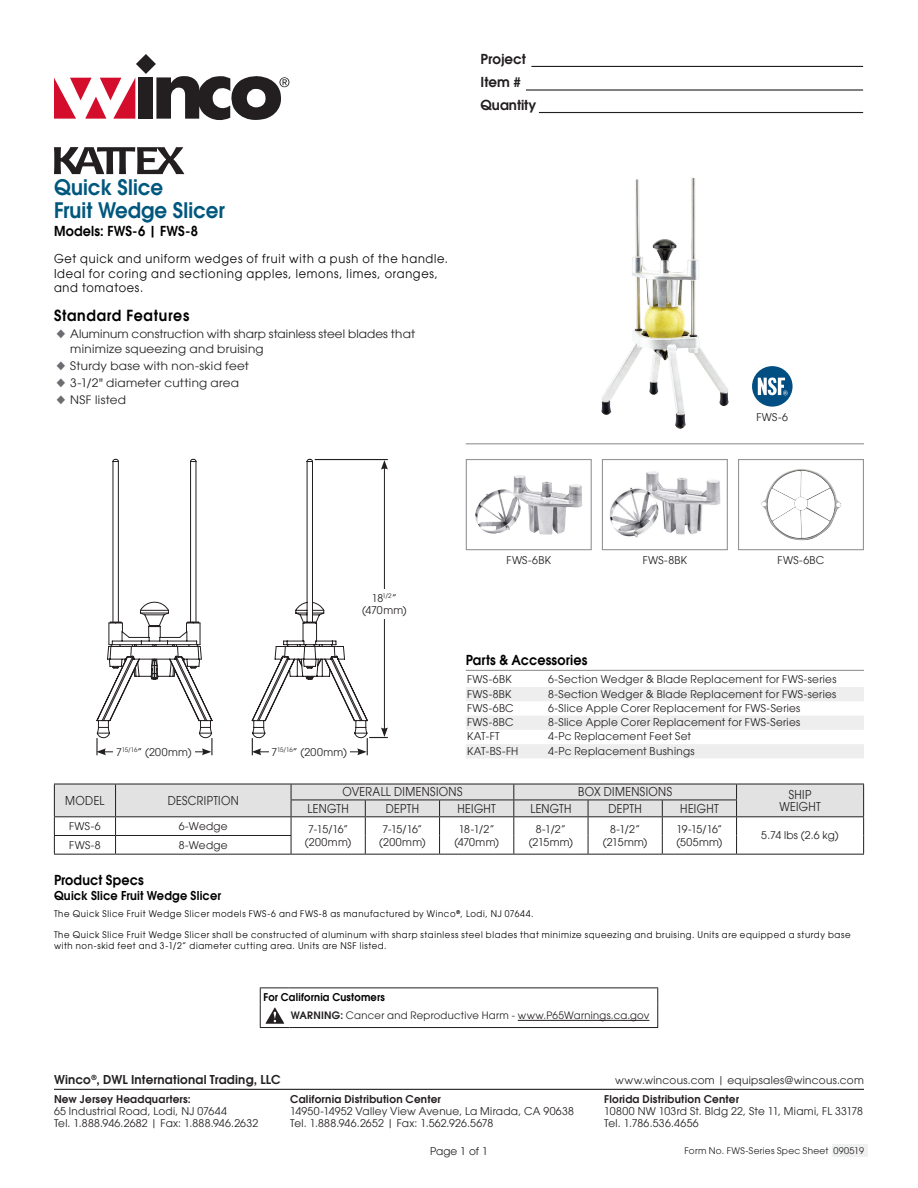
<style>
.page{position:relative;width:918px;height:1188px;background:#fff}
.page>*{position:absolute;margin:0;border:0;box-sizing:border-box;transform-origin:0 0}
.t1{font:600 21px "Avant Garde";color:#00577d;scale:.95 1}
.TABLE_TITLE_SMALL{font:600 15px "Avant Garde";letter-spacing:.05em;color:#000;scale:.95 1}
.TITLE_Small{font:600 13.5px "Avant Garde";letter-spacing:.01em;color:#000;scale:.95 1}
.t2{font:600 13.5px/22.8px "Avant Garde";color:#231f20}
.Description{font:600 13.5px "Avant Garde";letter-spacing:.01em;color:#000;scale:.95 1}
.Description-2{font:12px/14.4px "Avant Garde";letter-spacing:.065em;color:#000;scale:.95 1}
.SPECTRUM_Chart_Col_H{font:12px "Avant Garde";letter-spacing:.03em;color:#231f20;scale:.9 1}
.t3{font:600 12px "Avant Garde";letter-spacing:.015em;color:#231f20}
.Description-3{font:600 12px "Avant Garde";letter-spacing:.015em;color:#000;scale:.95 1}
.t4{font:11.4px/15px "Avant Garde";letter-spacing:.02em;color:#231f20;scale:1.05 1}
.TABLE__BODY_COPY{font:10.5px/12px "Avant Garde";letter-spacing:.025em;color:#231f20}
.TABLE__BODY_COPY_CEN{font:10.5px "Avant Garde";letter-spacing:.03em;color:#231f20}
.t5{font:600 10.5px "Avant Garde";letter-spacing:.02em;color:#231f20}
.Chart_Specs-Center{font:10.5px/12.6px "Avant Garde";letter-spacing:.035em;color:#231f20;text-align:center}
.Picture_Box_Text{font:10.5px "Avant Garde";letter-spacing:.03em;color:#231f20}
.TITLE_Small-2{font:600 10.5px "Avant Garde";letter-spacing:.02em;color:#000;scale:.95 1}
.TABLE__BODY_COPY-2{font:10.05px "Avant Garde";letter-spacing:.03em;color:#231f20}
.Description-4{font:9px/10.8px "Avant Garde";letter-spacing:.075em;color:#000;scale:.95 1}
.t6{font:9px "Avant Garde";letter-spacing:.03em;color:#231f20}
.s1{color:#6c6d70}
.s2{font-weight:600}
</style>
<div class="page">
<div style="left:832px;top:1144px;width:35px;height:13px;background:#f0f1f1"></div>
<hr style="left:54px;top:1089px;width:810px;height:1px;background:#231f20">
<hr style="left:531px;top:66px;width:332px;height:1px;background:#231f20">
<hr style="left:526px;top:89px;width:337px;height:2px;background:#231f20">
<hr style="left:539px;top:112px;width:324px;height:1px;background:#231f20">
<svg style="left:54px;top:54px;width:235px;height:66px"></svg>
<img style="left:601px;top:177px;width:92px;height:238px">
<hr style="left:466px;top:443px;width:398px;height:1px;background:#939598">
<hr style="left:466px;top:670px;width:398px;height:1px;background:#939598">
<svg style="left:466px;top:687px;width:398px;height:71px"></svg>
<svg style="left:54px;top:147px;width:130px;height:27px"></svg>
<div style="left:752px;top:366px;width:41px;height:41px;background:#014e82;border-radius:50%"></div>
<svg style="left:758px;top:377px;width:30px;height:19px"></svg>
<hr style="left:54px;top:854px;width:62px;height:1px;background:#231f20">
<hr style="left:116px;top:854px;width:175px;height:1px;background:#231f20">
<hr style="left:291px;top:854px;width:74px;height:1px;background:#231f20">
<hr style="left:365px;top:854px;width:75px;height:1px;background:#231f20">
<hr style="left:440px;top:854px;width:74px;height:1px;background:#231f20">
<hr style="left:514px;top:854px;width:74px;height:1px;background:#231f20">
<hr style="left:588px;top:854px;width:74px;height:1px;background:#231f20">
<hr style="left:662px;top:854px;width:75px;height:1px;background:#231f20">
<svg style="left:54px;top:784px;width:810px;height:70px"></svg>
<hr style="left:737px;top:854px;width:127px;height:1px;background:#231f20">
<img style="left:761px;top:469px;width:80px;height:71px">
<div style="left:738px;top:459px;width:126px;height:91px;border:1px solid #939598"></div>
<img style="left:609px;top:471px;width:112px;height:67px">
<div style="left:602px;top:459px;width:126px;height:91px;border:1px solid #939598"></div>
<img style="left:475px;top:475px;width:78px;height:60px">
<div style="left:466px;top:459px;width:126px;height:91px;border:1px solid #939598"></div>
<svg style="left:96px;top:459px;width:117px;height:296px"></svg>
<svg style="left:251px;top:459px;width:137px;height:296px"></svg>
<svg style="left:260px;top:988px;width:398px;height:40px"></svg>
<hr style="left:518px;top:1020px;width:131px;height:1px;background:#231f20">
<p class="t1" style="left:54px;top:174px;width:116px">Quick Slice</p>
<p class="t1" style="left:54px;top:197px;width:181px">Fruit Wedge Slicer</p>
<p class="TITLE_Small" style="left:54px;top:222px;width:153px">Models: FWS-6 | FWS-8</p>
<p class="Description-2" style="left:54px;top:252px;width:416px">Get quick and uniform wedges of fruit with a push of the handle.<br>Ideal for coring and sectioning apples, lemons, limes, oranges, and tomatoes.</p>
<p class="TABLE_TITLE_SMALL" style="left:54px;top:306px;width:144px">Standard Features</p>
<p class="t4" style="left:70px;top:327px;width:330px;text-indent:-16px"><span class="s1">♦</span> Aluminum construction with sharp stainless steel blades that minimize squeezing and bruising</p>
<p class="t4" style="left:54px;top:359px;width:187px"><span class="s1">♦</span> Sturdy base with non-skid feet</p>
<p class="t4" style="left:54px;top:376px;width:178px"><span class="s1">♦</span> 3-1/2" diameter cutting area</p>
<p class="t4" style="left:54px;top:393px;width:70px"><span class="s1">♦</span>NSF listed</p>
<p class="t2" style="left:481px;top:48px;width:57px">Project<br>Item #<br>Quantity</p>
<p class="Picture_Box_Text" style="left:756px;top:411px;width:33px">FWS-6</p>
<p class="Chart_Specs-Center" style="left:362px;top:592px;width:46px">18<sup>1/2</sup>” (470mm)</p>
<p class="Chart_Specs-Center" style="left:116px;top:746px;width:77px">7<sup>15/16</sup>” (200mm)</p>
<p class="Chart_Specs-Center" style="left:272px;top:746px;width:77px">7<sup>15/16</sup>” (200mm)</p>
<p class="Picture_Box_Text" style="left:507px;top:554px;width:46px">FWS-6BK</p>
<p class="Picture_Box_Text" style="left:643px;top:554px;width:46px">FWS-8BK</p>
<p class="Picture_Box_Text" style="left:778px;top:554px;width:48px">FWS-6BC</p>
<p class="TITLE_Small" style="left:466px;top:651px;width:129px">Parts &amp; Accessories</p>
<p class="TABLE__BODY_COPY" style="left:467px;top:673px;width:46px">FWS-6BK</p>
<p class="TABLE__BODY_COPY" style="left:548px;top:673px;width:290px">6-Section Wedger &amp; Blade Replacement for FWS-series</p>
<p class="TABLE__BODY_COPY" style="left:467px;top:688px;width:46px">FWS-8BK</p>
<p class="TABLE__BODY_COPY" style="left:548px;top:688px;width:290px">8-Section Wedger &amp; Blade Replacement for FWS-series</p>
<p class="TABLE__BODY_COPY" style="left:467px;top:702px;width:48px">FWS-6BC</p>
<p class="TABLE__BODY_COPY" style="left:548px;top:702px;width:254px">6-Slice Apple Corer Replacement for FWS-Series</p>
<p class="TABLE__BODY_COPY" style="left:467px;top:716px;width:48px">FWS-8BC</p>
<p class="TABLE__BODY_COPY" style="left:548px;top:716px;width:254px">8-Slice Apple Corer Replacement for FWS-Series</p>
<p class="TABLE__BODY_COPY" style="left:467px;top:731px;width:34px">KAT-FT</p>
<p class="TABLE__BODY_COPY" style="left:548px;top:731px;width:145px">4-Pc Replacement Feet Set</p>
<p class="TABLE__BODY_COPY" style="left:467px;top:745px;width:53px">KAT-BS-FH</p>
<p class="TABLE__BODY_COPY" style="left:548px;top:745px;width:148px">4-Pc Replacement Bushings</p>
<p class="SPECTRUM_Chart_Col_H" style="left:65px;top:793px;width:45px">MODEL</p>
<p class="SPECTRUM_Chart_Col_H" style="left:168px;top:793px;width:80px">DESCRIPTION</p>
<p class="SPECTRUM_Chart_Col_H" style="left:342px;top:785px;width:135px">OVERALL DIMENSIONS</p>
<p class="SPECTRUM_Chart_Col_H" style="left:578px;top:785px;width:106px">BOX DIMENSIONS</p>
<p class="SPECTRUM_Chart_Col_H" style="left:789px;top:787px;width:27px">SHIP</p>
<p class="SPECTRUM_Chart_Col_H" style="left:308px;top:801px;width:47px">LENGTH</p>
<p class="SPECTRUM_Chart_Col_H" style="left:386px;top:801px;width:39px">DEPTH</p>
<p class="SPECTRUM_Chart_Col_H" style="left:457px;top:801px;width:44px">HEIGHT</p>
<p class="SPECTRUM_Chart_Col_H" style="left:530px;top:801px;width:47px">LENGTH</p>
<p class="SPECTRUM_Chart_Col_H" style="left:609px;top:801px;width:39px">DEPTH</p>
<p class="SPECTRUM_Chart_Col_H" style="left:680px;top:801px;width:44px">HEIGHT</p>
<p class="SPECTRUM_Chart_Col_H" style="left:779px;top:799px;width:47px">WEIGHT</p>
<p class="TABLE__BODY_COPY_CEN" style="left:69px;top:820px;width:33px">FWS-6</p>
<p class="TABLE__BODY_COPY_CEN" style="left:179px;top:820px;width:51px">6-Wedge</p>
<p class="TABLE__BODY_COPY_CEN" style="left:308px;top:823px;width:41px">7-15/16”</p>
<p class="TABLE__BODY_COPY_CEN" style="left:305px;top:835px;width:48px">(200mm)</p>
<p class="TABLE__BODY_COPY_CEN" style="left:69px;top:839px;width:33px">FWS-8</p>
<p class="TABLE__BODY_COPY_CEN" style="left:179px;top:839px;width:50px">8-Wedge</p>
<p class="TABLE__BODY_COPY_CEN" style="left:382px;top:823px;width:41px">7-15/16”</p>
<p class="TABLE__BODY_COPY_CEN" style="left:379px;top:835px;width:48px">(200mm)</p>
<p class="TABLE__BODY_COPY_CEN" style="left:459px;top:823px;width:37px">18-1/2”</p>
<p class="TABLE__BODY_COPY_CEN" style="left:454px;top:835px;width:46px">(470mm)</p>
<p class="TABLE__BODY_COPY_CEN" style="left:536px;top:823px;width:32px">8-1/2”</p>
<p class="TABLE__BODY_COPY_CEN" style="left:529px;top:835px;width:46px">(215mm)</p>
<p class="TABLE__BODY_COPY_CEN" style="left:610px;top:823px;width:32px">8-1/2”</p>
<p class="TABLE__BODY_COPY_CEN" style="left:603px;top:835px;width:46px">(215mm)</p>
<p class="TABLE__BODY_COPY_CEN" style="left:676px;top:823px;width:47px">19-15/16”</p>
<p class="TABLE__BODY_COPY_CEN" style="left:676px;top:835px;width:48px">(505mm)</p>
<p class="TABLE__BODY_COPY_CEN" style="left:761px;top:829px;width:79px">5.74 lbs (2.6 kg)</p>
<p class="Description" style="left:54px;top:871px;width:96px">Product Specs</p>
<p class="Description-3" style="left:54px;top:888px;width:177px">Quick Slice Fruit Wedge Slicer</p>
<p class="Description-4" style="left:54px;top:908px;width:506px">The Quick Slice Fruit Wedge Slicer models FWS-6 and FWS-8 as manufactured by Winco<sup>®</sup>, Lodi, NJ 07644.</p>
<p class="Description-4" style="left:54px;top:930px;width:840px">The Quick Slice Fruit Wedge Slicer shall be constructed of aluminum with sharp stainless steel blades that minimize squeezing and bruising. Units are equipped a sturdy base with non-skid feet and 3-1/2” diameter cutting area. Units are NSF listed.</p>
<p class="TITLE_Small-2" style="left:263px;top:990px;width:129px">For California Customers</p>
<p class="TABLE__BODY_COPY-2" style="left:291px;top:1010px;width:360px"><span class="s2">WARNING:</span> Cancer and Reproductive Harm - www.P65Warnings.ca.gov</p>
<p class="t3" style="left:54px;top:1071px;width:228px">Winco<sup>®</sup>, DWL International Trading, LLC</p>
<p class="t5" style="left:54px;top:1093px;width:138px">New Jersey Headquarters:</p>
<p class="TABLE__BODY_COPY" style="left:54px;top:1105px;width:206px">65 Industrial Road, Lodi, NJ 07644<br>Tel. 1.888.946.2682 | Fax: 1.888.946.2632</p>
<p class="t5" style="left:290px;top:1093px;width:152px">California Distribution Center</p>
<p class="TABLE__BODY_COPY" style="left:290px;top:1105px;width:285px">14950-14952 Valley View Avenue, La Mirada, CA 90638<br>Tel. 1.888.946.2652 | Fax: 1.562.926.5678</p>
<p class="TABLE__BODY_COPY" style="left:615px;top:1074px;width:250px">www.wincous.com | equipsales@wincous.com</p>
<p class="t5" style="left:604px;top:1093px;width:136px">Florida Distribution Center</p>
<p class="TABLE__BODY_COPY" style="left:604px;top:1105px;width:260px">10800 NW 103rd St. Bldg 22, Ste 11, Miami, FL 33178<br>Tel. 1.786.536.4656</p>
<p class="TABLE__BODY_COPY" style="left:430px;top:1146px;width:59px">Page 1 of 1</p>
<p class="t6" style="left:684px;top:1146px;width:181px">Form No. FWS-Series Spec Sheet 090519</p>
</div>
